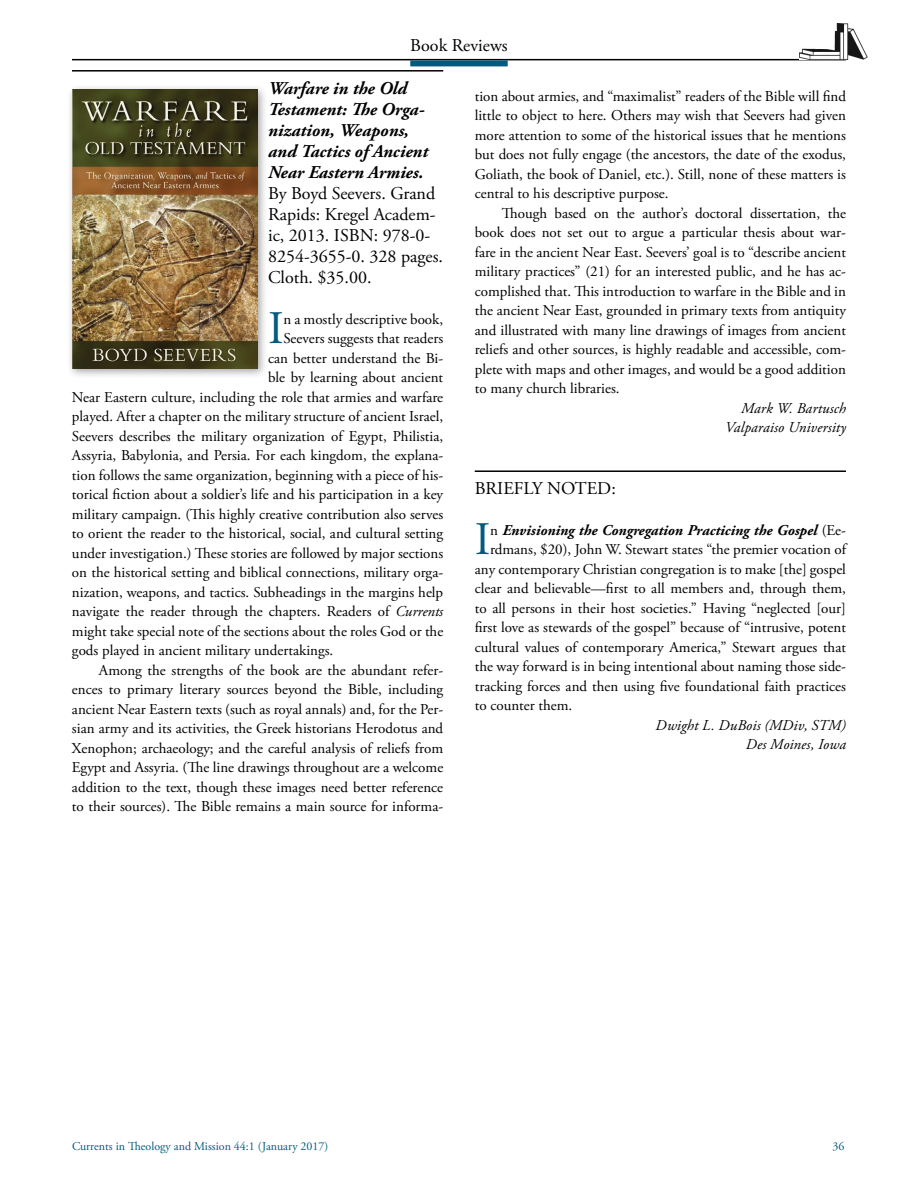
<style>
.page{position:relative;width:918px;height:1188px;background:#fff}
.page>*{position:absolute;margin:0;border:0;box-sizing:border-box;transform-origin:0 0}
.t1{font:46.65px "Adobe Garamond Pro";color:#025b7e}
.t2{font:18px/21px "Adobe Garamond Pro";color:#000}
.t3{font:italic 700 18px/21px "Adobe Garamond Pro";color:#000}
.t4{font:15px/19.5px "Adobe Garamond Pro";color:#000;text-align:justify}
.t5{font:italic 15px/19.5px "Adobe Garamond Pro";letter-spacing:.005em;color:#000;text-align:right}
.t6{font:italic 700 15px "Adobe Garamond Pro";color:#000}
.t7{font:12px "Adobe Garamond Pro";color:#025b7e}
.s1{font-style:italic}
.s2{font-weight:400;font-style:normal}
</style>
<div class="page">
<hr style="left:72px;top:59px;width:774px;height:1px;background:#000">
<div style="left:410px;top:60px;width:98px;height:6px;background:#025b7e"></div>
<img style="left:799px;top:23px;width:68px;height:36px">
<hr style="left:475px;top:470px;width:371px;height:2px;background:#000">
<hr style="left:72px;top:70px;width:371px;height:2px;background:#000">
<div style="left:66px;top:84px;width:202px;height:295px;background:#000;opacity:.36"></div>
<img style="left:72px;top:90px;width:186px;height:279px">
<p class="t2" style="left:410px;top:36px;width:99px">Book Reviews</p>
<p class="t4" style="left:475px;top:87px;width:373px">tion about armies, and “maximalist” readers of the Bible will find little to object to here. Others may wish that Seevers had given more attention to some of the historical issues that he mentions but does not fully engage (the ancestors, the date of the exodus, Goliath, the book of Daniel, etc.). Still, none of these matters is central to his descriptive purpose.</p>
<p class="t4" style="left:475px;top:204px;width:373px;text-indent:27px">Though based on the author’s doctoral dissertation, the book does not set out to argue a particular thesis about war&shy;fare in the ancient Near East. Seevers’ goal is to “describe ancient military practices” (21) for an interested public, and he has ac&shy;complished that. This introduction to warfare in the Bible and in the ancient Near East, grounded in primary texts from antiquity and illustrated with many line drawings of images from ancient reliefs and other sources, is highly readable and accessible, com&shy;plete with maps and other images, and would be a good addition to many church libraries.</p>
<p class="t5" style="left:725px;top:399px;width:122px">Mark W. Bartusch<br>Valparaiso University</p>
<p class="t3" style="left:268px;top:78px;width:162px">Warfare in the Old<br>Testament: The Orga&shy;nization, Weapons, and Tactics of Ancient<br>Near Eastern Armies.</p>
<p class="t2" style="left:268px;top:184px;width:176px">By Boyd Seevers. Grand<br>Rapids: Kregel Academ&shy;ic, 2013. ISBN: 978-0-<br>8254-3655-0. 328 pages.<br>Cloth. $35.00.</p>
<h1 class="t1" style="left:268px;top:300px;width:17px">I</h1>
<p class="t4" style="left:283px;top:310px;width:161px">n a mostly descriptive book,</p>
<p class="t4" style="left:283px;top:329px;width:161px">Seevers suggests that readers</p>
<p class="t4" style="left:268px;top:349px;width:177px">can better understand the Bi-</p>
<p class="t4" style="left:268px;top:368px;width:177px">ble by learning about ancient</p>
<p class="t4" style="left:72px;top:388px;width:373px">Near Eastern culture, including the role that armies and warfare</p>
<p class="t4" style="left:72px;top:407px;width:373px">played. After a chapter on the military structure of ancient Israel,</p>
<p class="t4" style="left:72px;top:427px;width:373px">Seevers describes the military organization of Egypt, Philistia,</p>
<p class="t4" style="left:72px;top:446px;width:373px">Assyria, Babylonia, and Persia. For each kingdom, the explana-</p>
<p class="t4" style="left:72px;top:466px;width:373px">tion follows the same organization, beginning with a piece of his-</p>
<p class="t4" style="left:72px;top:485px;width:373px">torical fiction about a soldier’s life and his participation in a key</p>
<p class="t4" style="left:72px;top:505px;width:373px">military campaign. (This highly creative contribution also serves</p>
<p class="t4" style="left:72px;top:524px;width:373px">to orient the reader to the historical, social, and cultural setting</p>
<p class="t4" style="left:72px;top:544px;width:373px">under investigation.) These stories are followed by major sections</p>
<p class="t4" style="left:72px;top:563px;width:373px">on the historical setting and biblical connections, military orga-</p>
<p class="t4" style="left:72px;top:583px;width:373px">nization, weapons, and tactics. Subheadings in the margins help</p>
<p class="t4" style="left:72px;top:602px;width:373px">navigate the reader through the chapters. Readers of <span class="s1">Currents</span></p>
<p class="t4" style="left:72px;top:622px;width:373px">might take special note of the sections about the roles God or the</p>
<p class="t4" style="left:72px;top:641px;width:263px">gods played in ancient military undertakings.</p>
<p class="t4" style="left:99px;top:661px;width:346px">Among the strengths of the book are the abundant refer-</p>
<p class="t4" style="left:72px;top:680px;width:373px">ences to primary literary sources beyond the Bible, including</p>
<p class="t4" style="left:72px;top:700px;width:373px">ancient Near Eastern texts (such as royal annals) and, for the Per-</p>
<p class="t4" style="left:72px;top:719px;width:373px">sian army and its activities, the Greek historians Herodotus and</p>
<p class="t4" style="left:72px;top:739px;width:373px">Xenophon; archaeology; and the careful analysis of reliefs from</p>
<p class="t4" style="left:72px;top:758px;width:373px">Egypt and Assyria. (The line drawings throughout are a welcome</p>
<p class="t4" style="left:72px;top:778px;width:373px">addition to the text, though these images need better reference</p>
<p class="t4" style="left:72px;top:797px;width:373px">to their sources). The Bible remains a main source for informa-</p>
<p class="t2" style="left:475px;top:479px;width:143px">BRIEFLY NOTED:</p>
<h1 class="t1" style="left:475px;top:512px;width:17px">I</h1>
<p class="t6" style="left:490px;top:522px;width:357px"><span class="s2">n</span> Envisioning the Congregation Practicing the Gospel <span class="s2">(Ee-</span></p>
<p class="t4" style="left:490px;top:541px;width:357px">rdmans, $20), John W. Stewart states “the premier vocation of</p>
<p class="t4" style="left:475px;top:560px;width:373px">any contemporary Christian congregation is to make [the] gospel</p>
<p class="t4" style="left:475px;top:580px;width:373px">clear and believable—first to all members and, through them,</p>
<p class="t4" style="left:475px;top:599px;width:373px">to all persons in their host societies.” Having “neglected [our]</p>
<p class="t4" style="left:475px;top:619px;width:373px">first love as stewards of the gospel” because of “intrusive, potent</p>
<p class="t4" style="left:475px;top:638px;width:373px">cultural values of contemporary America,” Stewart argues that</p>
<p class="t4" style="left:475px;top:658px;width:373px">the way forward is in being intentional about naming those side-</p>
<p class="t4" style="left:475px;top:677px;width:373px">tracking forces and then using five foundational faith practices</p>
<p class="t4" style="left:475px;top:697px;width:99px">to counter them.</p>
<p class="t5" style="left:656px;top:716px;width:192px">Dwight L. DuBois (MDiv, STM)<br>Des Moines, Iowa</p>
<p class="t7" style="left:72px;top:1139px;width:258px">Currents in Theology and Mission 44:1 (January 2017)</p>
<p class="t7" style="left:832px;top:1139px;width:13px">36</p>
</div>
